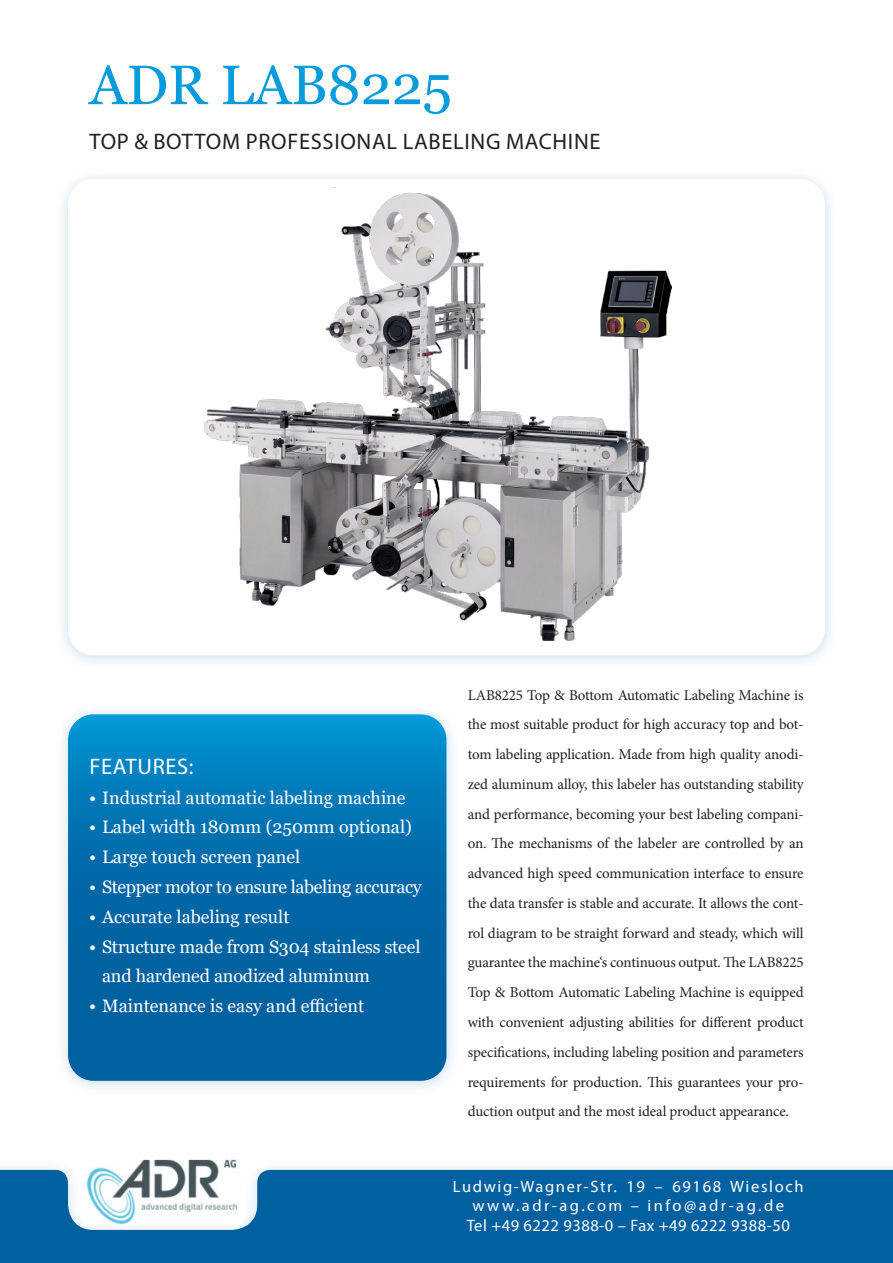
<style>
.page{position:relative;width:893px;height:1263px;background:#fff}
.page>*{position:absolute;margin:0;border:0;box-sizing:border-box;transform-origin:0 0}
.Headline_Produktname{font:55.5px "Georgia";color:#069bda}
.Subhead_Schwarz{font:22.5px "Myriad Pro";letter-spacing:.03em;color:#231f20}
.Subline_Weiß{font:22.5px "Myriad Pro";letter-spacing:.03em;color:#fff}
.t1{font:18px/29.7px "Georgia";color:#fff}
.t2{font:18px "Georgia";letter-spacing:-.02em;color:#fff}
.t3{font:16.5px/19.5px "Myriad Pro";letter-spacing:.1em;color:#fff;text-align:center}
.Fließtext-Beschreibu{font:15px/29.7px "Minion Pro";letter-spacing:-.015em;color:#231f20;text-align:justify}
</style>
<div class="page">
<div style="left:54px;top:702px;width:407px;height:395px;background:#0060a0;opacity:.2"></div>
<svg style="left:68px;top:714px;width:378px;height:367px"></svg>
<div style="left:54px;top:167px;width:785px;height:505px;background:#0060a0;opacity:.2"></div>
<div style="left:68px;top:179px;width:757px;height:476px;background:#fff;border-radius:26px"></div>
<img style="left:204px;top:192px;width:468px;height:448px">
<div style="left:0;top:1158px;width:893px;height:105px;background:#0060a0;opacity:.2"></div>
<div style="left:0;top:1170px;width:893px;height:93px;background:#0060a0"></div>
<img style="left:82px;top:1158px;width:160px;height:68px">
<p class="Headline_Produktname" style="left:89px;top:51px;width:364px">ADR LAB8225</p>
<p class="Subhead_Schwarz" style="left:90px;top:127px;width:513px">TOP &amp; BOTTOM PROFESSIONAL LABELING MACHINE</p>
<p class="Subline_Weiß" style="left:90px;top:752px;width:105px">FEATURES:</p>
<p class="t1" style="left:89px;top:783px;width:318px">• Industrial automatic labeling machine</p>
<p class="t1" style="left:89px;top:813px;width:324px">• Label width 180mm (250mm optional)</p>
<p class="t1" style="left:89px;top:842px;width:213px">• Large touch screen panel</p>
<p class="t2" style="left:89px;top:876px;width:334px">• Stepper motor to ensure labeling accuracy</p>
<p class="t1" style="left:89px;top:902px;width:202px">• Accurate labeling result</p>
<p class="t1" style="left:102px;top:932px;width:320px;text-indent:-13px">• Structure made from S304 stainless steel and hardened anodized aluminum</p>
<p class="t1" style="left:89px;top:991px;width:276px">• Maintenance is easy and efficient</p>
<p class="Fließtext-Beschreibu" style="left:468px;top:680px;width:337px">LAB8225 Top &amp; Bottom Automatic Labeling Machine is the most suitable product for high accuracy top and bot&shy;tom labeling application. Made from high quality anodi&shy;zed aluminum alloy, this labeler has outstanding stability and performance, becoming your best labeling compani&shy;on. The mechanisms of the labeler are controlled by an advanced high speed communication interface to ensure the data transfer is stable and accurate. It allows the cont&shy;rol diagram to be straight forward and steady, which will guarantee the machine‘s continuous output. The LAB8225<br>Top &amp; Bottom Automatic Labeling Machine is equipped with convenient adjusting abilities for different product specifications, including labeling position and parameters requirements for production. This guarantees your pro&shy;duction output and the most ideal product appearance.</p>
<p class="t3" style="left:453px;top:1176px;width:352px">Ludwig-Wagner-Str. 19 – 69168 Wiesloch www.adr-ag.com – info@adr-ag.de<br>Tel +49 6222 9388-0 – Fax +49 6222 9388-50</p>
</div>
